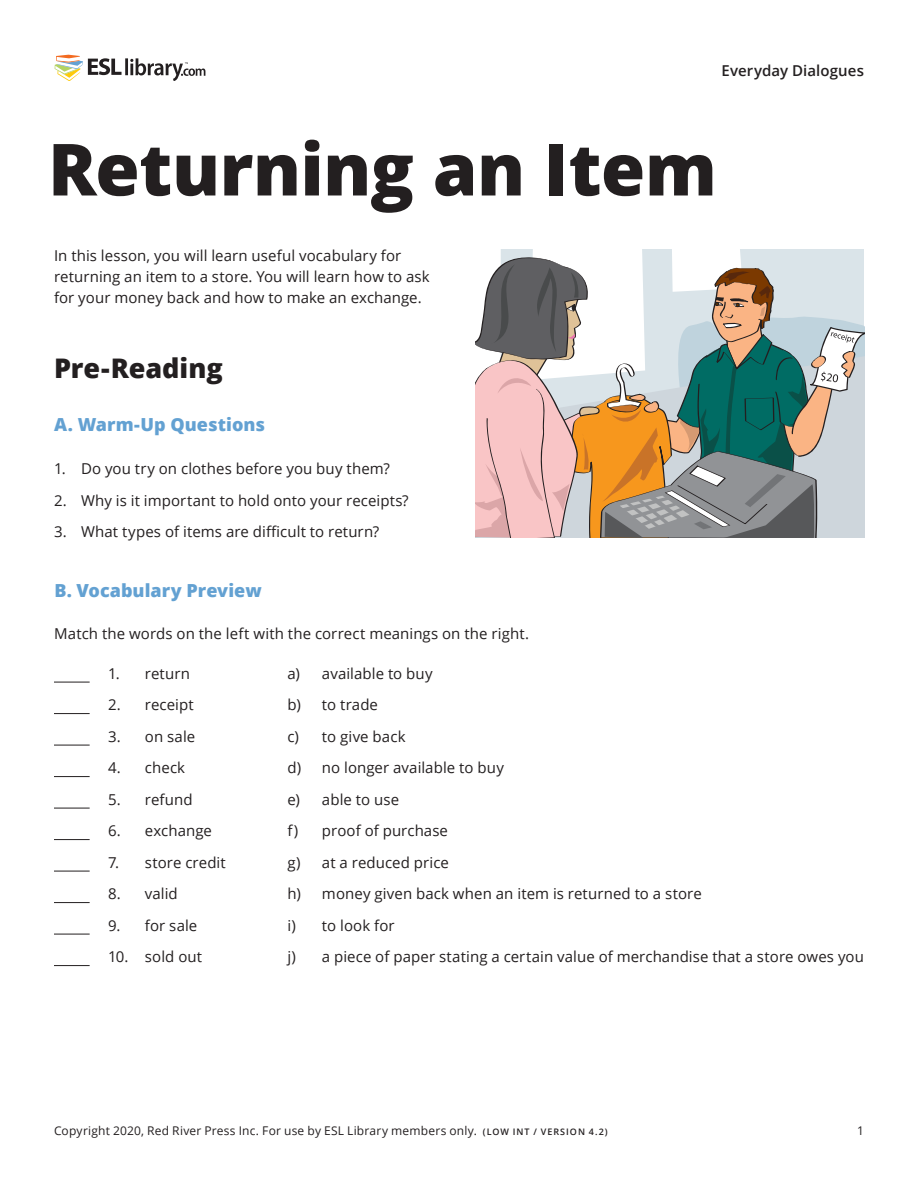
<style>
.page{position:relative;width:918px;height:1188px;background:#fff}
.page>*{position:absolute;margin:0;border:0;box-sizing:border-box;transform-origin:0 0}
.t1{font:800 72px "Open Sans";letter-spacing:-.01em;color:#231f20}
.t2{font:800 27px "Open Sans";color:#231f20}
.t3{font:800 18px "Open Sans";color:#63a1d2}
.t4{font:15px/31.5px "Open Sans";letter-spacing:.005em;color:#231f20}
.t5{font:600 15px "Open Sans";letter-spacing:.005em;color:#231f20}
.t6{font:12px "Open Sans";letter-spacing:.015em;color:#231f20}
.s1{font-weight:600;font-size:9px}
</style>
<div class="page">
<svg style="left:54px;top:54px;width:151px;height:27px"></svg>
<svg style="left:475px;top:249px;width:389px;height:288px"></svg>
<hr style="left:54px;top:682px;width:36px;height:1px;background:#231f20">
<hr style="left:54px;top:713px;width:36px;height:1px;background:#231f20">
<hr style="left:54px;top:745px;width:36px;height:1px;background:#231f20">
<hr style="left:54px;top:776px;width:36px;height:1px;background:#231f20">
<hr style="left:54px;top:808px;width:36px;height:1px;background:#231f20">
<hr style="left:54px;top:839px;width:36px;height:1px;background:#231f20">
<hr style="left:54px;top:871px;width:36px;height:1px;background:#231f20">
<hr style="left:54px;top:902px;width:36px;height:1px;background:#231f20">
<hr style="left:54px;top:934px;width:36px;height:1px;background:#231f20">
<hr style="left:54px;top:965px;width:36px;height:1px;background:#231f20">
<p class="t5" style="left:722px;top:60px;width:144px">Everyday Dialogues</p>
<h1 class="t1" style="left:48px;top:115px;width:670px">Returning an Item</h1>
<p class="t4" style="left:54px;top:245px;width:377px;line-height:21px">In this lesson, you will learn useful vocabulary for returning an item to a store. You will learn how to ask for your money back and how to make an exchange.</p>
<h2 class="t2" style="left:54px;top:347px;width:170px">Pre-Reading</h2>
<p class="t3" style="left:54px;top:411px;width:213px">A. Warm-Up Questions</p>
<p class="t4" style="left:54px;top:453px;width:337px">1. Do you try on clothes before you buy them?</p>
<p class="t4" style="left:54px;top:484px;width:356px">2. Why is it important to hold onto your receipts?</p>
<p class="t4" style="left:54px;top:516px;width:327px">3. What types of items are difficult to return?</p>
<p class="t3" style="left:54px;top:577px;width:209px">B. Vocabulary Preview</p>
<p class="t4" style="left:54px;top:617px;width:476px">Match the words on the left with the correct meanings on the right.</p>
<p class="t4" style="left:108px;top:657px;width:22px">1.<br>2.<br>3.<br>4.<br>5.<br>6.<br>7.<br>8.<br>9.<br>10.</p>
<p class="t4" style="left:145px;top:657px;width:82px">return receipt<br>on sale check refund exchange store credit valid<br>for sale sold out</p>
<p class="t4" style="left:288px;top:657px;width:15px">a) b) c) d) e) f) g) h) i) j)</p>
<p class="t4" style="left:322px;top:657px;width:544px">available to buy<br>to trade<br>to give back<br>no longer available to buy<br>able to use<br>proof of purchase<br>at a reduced price<br>money given back when an item is returned to a store<br>to look for<br>a piece of paper stating a certain value of merchandise that a store owes you</p>
<p class="t6" style="left:54px;top:1122px;width:555px">Copyright 2020, Red River Press Inc. For use by ESL Library members only. <span class="s1">(LOW INT / VERSION 4.2)</span></p>
<p class="t6" style="left:857px;top:1122px;width:8px">1</p>
</div>
